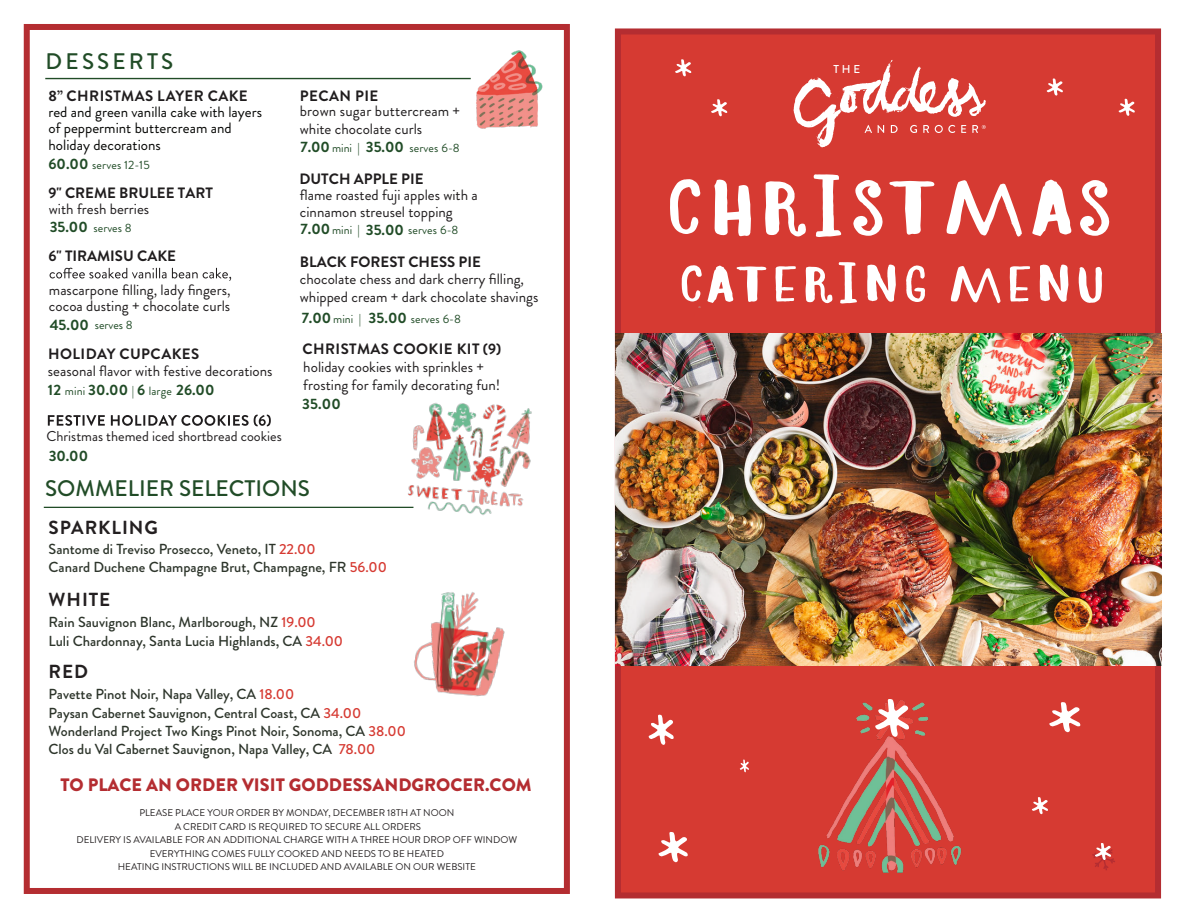
<style>
.page{position:relative;width:1188px;height:918px;background:#fff}
.page>*{position:absolute;margin:0;border:0;box-sizing:border-box;transform-origin:0 0}
.t1{font:700 79.5px "Goddess Font Bold V1";color:#fff}
.t2{font:700 52.5px "Goddess Font Bold V1";letter-spacing:.02em;color:#fff}
.t3{font:500 22.5px "Brandon Grotesque";color:#214c27}
.t4{font:500 22.5px "Brandon Grotesque";letter-spacing:.14em;color:#214c27}
.t5{font:700 18.9px "Brandon Grotesque";letter-spacing:.05em;color:#231f20}
.t6{font:900 18px "Brandon Grotesque";color:#b42d31}
.t7{font:15px/18px "Brandon Grotesque";color:#201d1e}
.t8{font:15px/16.5px "Brandon Grotesque";color:#040503}
.t9{font:700 15px "Brandon Grotesque";letter-spacing:.03em;color:#201d1e}
.t10{font:700 15px "Brandon Grotesque";color:#201d1e}
.t11{font:700 15px "Brandon Grotesque";color:#214c27}
.t12{font:500 14.55px/18.3px "Brandon Grotesque";color:#2d352b}
.t13{font:14.25px "Brandon Grotesque";color:#201d1e}
.t14{font:12px "Brandon Grotesque";letter-spacing:.01em;color:#214c27}
.t15{font:500 11.4px "Brandon Grotesque";color:#fff}
.t16{font:9.75px/13.5px "Brandon Grotesque";color:#231f20;text-align:center}
.s1{font-weight:700;font-size:15px}
.s2{font-weight:700;color:#214c27}
.s3{font-size:12px;color:#214c27}
.s4{color:#d63a32}
</style>
<div class="page">
<div style="left:615px;top:28px;width:546px;height:870px;background:#d63a32;border:6px solid #b42d31"></div>
<div style="left:24px;top:24px;width:546px;height:870px;border:6px solid #b42d31"></div>
<svg style="left:48px;top:415px;width:223px;height:11px"></svg>
<hr style="left:45px;top:78px;width:426px;height:1px;background:#214c27">
<hr style="left:44px;top:507px;width:369px;height:1px;background:#214c27">
<svg style="left:50px;top:268px;width:181px;height:13px"></svg>
<svg style="left:793px;top:60px;width:193px;height:87px"></svg>
<svg style="left:711px;top:99px;width:16px;height:17px"></svg>
<img style="left:615px;top:333px;width:546px;height:333px">
<img style="left:461px;top:50px;width:82px;height:79px">
<svg style="left:675px;top:59px;width:16px;height:17px"></svg>
<svg style="left:1046px;top:78px;width:17px;height:18px"></svg>
<svg style="left:1118px;top:99px;width:17px;height:17px"></svg>
<img style="left:769px;top:702px;width:243px;height:197px">
<svg style="left:648px;top:715px;width:26px;height:30px"></svg>
<svg style="left:1049px;top:702px;width:31px;height:30px"></svg>
<svg style="left:1032px;top:797px;width:16px;height:17px"></svg>
<svg style="left:875px;top:699px;width:34px;height:38px"></svg>
<svg style="left:1092px;top:843px;width:23px;height:27px"></svg>
<svg style="left:658px;top:832px;width:30px;height:30px"></svg>
<img style="left:414px;top:592px;width:141px;height:145px">
<svg style="left:740px;top:759px;width:9px;height:13px"></svg>
<img style="left:391px;top:403px;width:141px;height:112px">
<h3 class="t4" style="left:46px;top:46px;width:129px">DESSERTS</h3>
<p class="t9" style="left:48px;top:85px;width:201px">8” CHRISTMAS LAYER CAKE</p>
<p class="t8" style="left:48px;top:104px;width:215px">red and green vanilla cake with layers of peppermint buttercream and holiday decorations</p>
<p class="t14" style="left:48px;top:156px;width:103px"><span class="s1">60.00</span> serves 12-15</p>
<p class="t10" style="left:48px;top:182px;width:166px">9" CREME BRULEE TART</p>
<p class="t11" style="left:50px;top:216px;width:40px">35.00</p>
<p class="t7" style="left:49px;top:200px;width:102px">with fresh berries</p>
<p class="t10" style="left:48px;top:246px;width:129px">6" TIRAMISU CAKE</p>
<p class="t14" style="left:94px;top:219px;width:39px">serves 8</p>
<p class="t7" style="left:49px;top:282px;width:183px;line-height:16.5px">mascarpone filling, lady fingers, cocoa dusting + chocolate curls</p>
<p class="t11" style="left:50px;top:314px;width:41px">45.00</p>
<p class="t14" style="left:95px;top:317px;width:39px">serves 8</p>
<p class="t9" style="left:48px;top:343px;width:153px">HOLIDAY CUPCAKES</p>
<p class="t7" style="left:48px;top:361px;width:226px;line-height:19.5px">seasonal flavor with festive decorations<br><span class="s2">12</span> <span class="s3">mini</span> <span class="s2">30.00</span> <span class="s3">|</span> <span class="s2">6</span> <span class="s3">large</span> <span class="s2">26.00</span></p>
<p class="t13" style="left:46px;top:427px;width:237px">Christmas themed iced shortbread cookies</p>
<p class="t11" style="left:49px;top:446px;width:41px">30.00</p>
<p class="t9" style="left:300px;top:85px;width:80px">PECAN PIE</p>
<p class="t7" style="left:300px;top:102px;width:162px">brown sugar buttercream + white chocolate curls</p>
<p class="t11" style="left:366px;top:136px;width:40px">35.00</p>
<p class="t14" style="left:300px;top:140px;width:61px"><span class="s1">7.00</span> mini |</p>
<p class="t14" style="left:409px;top:140px;width:52px">serves 6-8</p>
<p class="t10" style="left:299px;top:168px;width:126px">DUTCH APPLE PIE</p>
<p class="t7" style="left:300px;top:187px;width:179px;line-height:16.5px">flame roasted fuji apples with a cinnamon streusel topping</p>
<p class="t14" style="left:300px;top:222px;width:61px"><span class="s1">7.00</span> mini |</p>
<p class="t14" style="left:408px;top:221px;width:52px">serves 6-8</p>
<p class="t10" style="left:300px;top:251px;width:182px">BLACK FOREST CHESS PIE</p>
<p class="t7" style="left:300px;top:270px;width:240px">chocolate chess and dark cherry filling, whipped cream + dark chocolate shavings</p>
<p class="t11" style="left:366px;top:219px;width:40px">35.00</p>
<p class="t14" style="left:302px;top:310px;width:161px"><span class="s1">7.00</span> mini | <span class="s1">35.00</span> serves 6-8</p>
<p class="t9" style="left:302px;top:338px;width:200px">CHRISTMAS COOKIE KIT (9)</p>
<p class="t7" style="left:303px;top:358px;width:199px">holiday cookies with sprinkles + frosting for family decorating fun!</p>
<p class="t11" style="left:302px;top:394px;width:40px">35.00</p>
<h3 class="t3" style="left:45px;top:473px;width:266px">SOMMELIER SELECTIONS</h3>
<p class="t5" style="left:49px;top:514px;width:111px">SPARKLING</p>
<p class="t12" style="left:49px;top:540px;width:340px">Santome di Treviso Prosecco, Veneto, IT <span class="s4">22.00<br></span>Canard Duchene Champagne Brut, Champagne, FR <span class="s4">56.00</span></p>
<p class="t5" style="left:49px;top:586px;width:63px">WHITE</p>
<p class="t12" style="left:49px;top:613px;width:296px">Rain Sauvignon Blanc, Marlborough, NZ <span class="s4">19.00<br></span>Luli Chardonnay, Santa Lucia Highlands, CA <span class="s4">34.00</span></p>
<p class="t5" style="left:49px;top:658px;width:41px">RED</p>
<p class="t12" style="left:49px;top:685px;width:359px">Pavette Pinot Noir, Napa Valley, CA <span class="s4">18.00<br></span>Paysan Cabernet Sauvignon, Central Coast, CA <span class="s4">34.00<br></span>Wonderland Project Two Kings Pinot Noir, Sonoma, CA <span class="s4">38.00<br></span>Clos du Val Cabernet Sauvignon, Napa Valley, CA <span class="s4">78.00</span></p>
<p class="t6" style="left:60px;top:772px;width:473px">TO PLACE AN ORDER VISIT GODDESSANDGROCER.COM</p>
<p class="t16" style="left:76px;top:806px;width:442px">PLEASE PLACE YOUR ORDER BY MONDAY, DECEMBER 18TH AT NOON<br>A CREDIT CARD IS REQUIRED TO SECURE ALL ORDERS<br>DELIVERY IS AVAILABLE FOR AN ADDITIONAL CHARGE WITH A THREE HOUR DROP OFF WINDOW EVERYTHING COMES FULLY COOKED AND NEEDS TO BE HEATED<br>HEATING INSTRUCTIONS WILL BE INCLUDED AND AVAILABLE ON OUR WEBSITE</p>
<p class="t15" style="left:833px;top:61px;width:28px">THE</p>
<h1 class="t1" style="left:664px;top:171px;width:453px">CHRISTMAS</h1>
<h2 class="t2" style="left:678px;top:260px;width:430px">CATERING MENU</h2>
</div>
